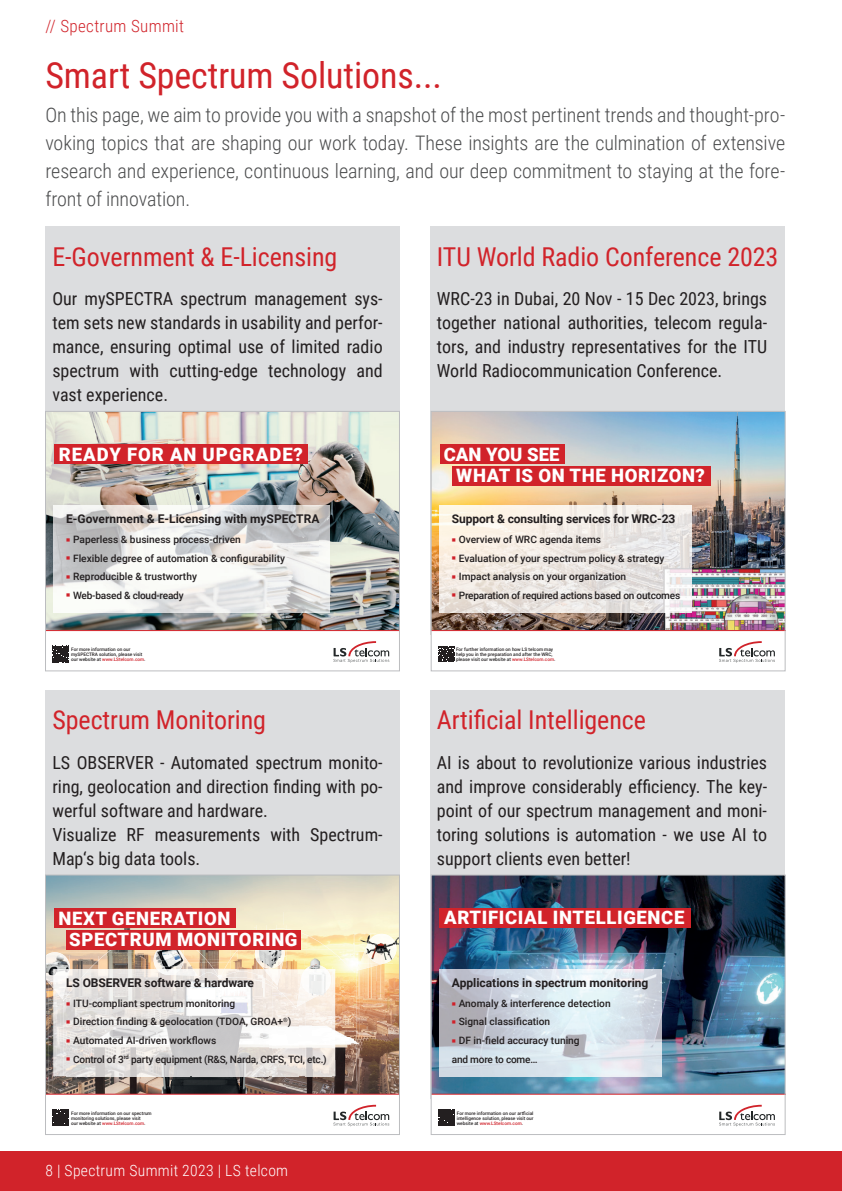
<style>
.page{position:relative;width:842px;height:1191px;background:#fff}
.page>*{position:absolute;margin:0;border:0;box-sizing:border-box;transform-origin:0 0}
.t1{font:36px "Roboto Condensed";letter-spacing:-.005em;color:#d1232a}
.t2{font:26px "Roboto Condensed";letter-spacing:-.005em;color:#d1232a}
.t3{font:300 20px/28px "Roboto Condensed";letter-spacing:-.005em;color:#4b4c4d;text-align:justify}
.t4{font:900 18.4px/21px "Roboto";letter-spacing:.035em;color:#fff}
.t5{font:900 18.4px "Roboto";letter-spacing:.055em;color:#fff}
.t6{font:18px/24px "Roboto Condensed";color:#231f20;text-align:justify}
.t7{font:300 17px "Roboto Condensed";letter-spacing:.02em;color:#d1232a}
.t8{font:300 15.6px "Roboto Condensed";letter-spacing:.02em;color:#fff}
.t9{font:700 12px "Roboto";color:#231f20}
.t10{font:500 10.2px/18.4px "Roboto";color:#231f20}
.t11{font:500 10.2px "Roboto";letter-spacing:-.02em;color:#231f20}
.t12{font:500 4.8px/5px "Roboto";color:#231f20}
.s1{color:#d0212a}
</style>
<div class="page">
<div style="left:0;top:1151px;width:842px;height:40px;background:#d1232a"></div>
<div style="left:45px;top:226px;width:355px;height:409px;background:#dcdddf"></div>
<img style="left:47px;top:413px;width:351px;height:217px">
<div style="left:54px;top:444px;width:254px;height:20px;background:#d1232a"></div>
<div style="left:46px;top:630px;width:353px;height:41px;background:#fff"></div>
<svg style="left:333px;top:641px;width:56px;height:21px"></svg>
<img style="left:54px;top:505px;width:275px;height:107px">
<svg style="left:53px;top:646px;width:16px;height:17px"></svg>
<hr style="left:46px;top:630px;width:353px;height:1px;background:#d1232a">
<div style="left:45px;top:411px;width:355px;height:260px;border:1px solid #bcbdc0"></div>
<div style="left:45px;top:690px;width:355px;height:408px;background:#dcdddf"></div>
<img style="left:47px;top:877px;width:346px;height:35px">
<img style="left:393px;top:877px;width:5px;height:48px">
<img style="left:47px;top:912px;width:207px;height:13px">
<img style="left:254px;top:912px;width:30px;height:13px">
<img style="left:284px;top:912px;width:92px;height:13px">
<img style="left:376px;top:912px;width:17px;height:13px">
<img style="left:353px;top:1008px;width:3px;height:73px">
<img style="left:356px;top:1008px;width:4px;height:85px">
<img style="left:360px;top:1008px;width:3px;height:85px">
<img style="left:335px;top:1008px;width:18px;height:51px">
<img style="left:47px;top:1008px;width:2px;height:85px">
<img style="left:49px;top:1008px;width:3px;height:85px">
<img style="left:52px;top:1008px;width:3px;height:85px">
<img style="left:363px;top:1008px;width:35px;height:85px">
<img style="left:333px;top:1059px;width:20px;height:22px">
<img style="left:55px;top:1076px;width:278px;height:17px">
<img style="left:333px;top:1081px;width:23px;height:12px">
<div style="left:54px;top:908px;width:182px;height:19px;background:#d1232a"></div>
<div style="left:46px;top:1094px;width:353px;height:40px;background:#fff"></div>
<svg style="left:333px;top:1104px;width:56px;height:22px"></svg>
<img style="left:67px;top:1008px;width:93px;height:68px">
<img style="left:193px;top:1008px;width:76px;height:68px">
<img style="left:332px;top:1008px;width:3px;height:68px">
<img style="left:160px;top:1008px;width:23px;height:68px">
<img style="left:183px;top:1008px;width:10px;height:68px">
<img style="left:269px;top:1008px;width:3px;height:67px">
<img style="left:272px;top:1008px;width:7px;height:68px">
<img style="left:63px;top:1008px;width:4px;height:66px">
<img style="left:54px;top:1008px;width:3px;height:68px">
<img style="left:279px;top:1008px;width:20px;height:68px">
<img style="left:57px;top:1008px;width:3px;height:67px">
<img style="left:60px;top:1008px;width:3px;height:65px">
<img style="left:312px;top:1008px;width:20px;height:68px">
<img style="left:305px;top:1008px;width:7px;height:62px">
<img style="left:302px;top:1008px;width:3px;height:68px">
<img style="left:299px;top:1008px;width:3px;height:68px">
<svg style="left:305px;top:1070px;width:7px;height:6px"></svg>
<svg style="left:47px;top:925px;width:351px;height:83px"></svg>
<svg style="left:53px;top:1109px;width:16px;height:17px"></svg>
<hr style="left:46px;top:1093px;width:353px;height:1px;background:#d1232a">
<div style="left:45px;top:875px;width:355px;height:259px;border:1px solid #bcbdc0"></div>
<div style="left:430px;top:226px;width:354px;height:409px;background:#dcdddf"></div>
<img style="left:433px;top:413px;width:350px;height:217px">
<div style="left:440px;top:444px;width:124px;height:20px;background:#d1232a"></div>
<div style="left:452px;top:466px;width:259px;height:19px;background:#d1232a"></div>
<div style="left:431px;top:630px;width:354px;height:41px;background:#fff"></div>
<svg style="left:719px;top:641px;width:56px;height:21px"></svg>
<img style="left:439px;top:505px;width:252px;height:107px">
<svg style="left:438px;top:646px;width:17px;height:16px"></svg>
<hr style="left:431px;top:630px;width:354px;height:1px;background:#d1232a">
<div style="left:431px;top:411px;width:354px;height:260px;border:1px solid #bcbdc0"></div>
<div style="left:430px;top:690px;width:354px;height:408px;background:#dcdddf"></div>
<img style="left:433px;top:877px;width:350px;height:216px">
<div style="left:440px;top:908px;width:251px;height:19px;background:#d1232a"></div>
<div style="left:431px;top:1094px;width:354px;height:40px;background:#fff"></div>
<svg style="left:719px;top:1104px;width:56px;height:22px"></svg>
<img style="left:439px;top:969px;width:222px;height:107px">
<hr style="left:431px;top:1093px;width:354px;height:1px;background:#d1232a">
<svg style="left:438px;top:1109px;width:17px;height:17px"></svg>
<div style="left:431px;top:875px;width:354px;height:259px;border:1px solid #bcbdc0"></div>
<p class="t7" style="left:45px;top:14px;width:140px">// Spectrum Summit</p>
<h1 class="t1" style="left:45px;top:50px;width:398px">Smart Spectrum Solutions...</h1>
<p class="t3" style="left:45px;top:100px;width:741px">On this page, we aim to provide you with a snapshot of the most pertinent trends and thought-pro&shy;voking topics that are shaping our work today. These insights are the culmination of extensive research and experience, continuous learning, and our deep commitment to staying at the fore&shy;front of innovation.</p>
<h2 class="t2" style="left:52px;top:238px;width:286px">E-Government &amp; E-Licensing</h2>
<h2 class="t2" style="left:437px;top:238px;width:343px">ITU World Radio Conference 2023</h2>
<p class="t6" style="left:52px;top:286px;width:332px">Our mySPECTRA spectrum management sys&shy;tem sets new standards in usability and perfor&shy;mance, ensuring optimal use of limited radio spectrum with cutting-edge technology and vast experience.</p>
<p class="t6" style="left:437px;top:286px;width:332px">WRC-23 in Dubai, 20 Nov - 15 Dec 2023, brings together national authorities, telecom regula&shy;tors, and industry representatives for the ITU World Radiocommunication Conference.</p>
<p class="t5" style="left:59px;top:441px;width:246px">READY FOR AN UPGRADE?</p>
<p class="t4" style="left:456px;top:442px;width:250px;line-height:21.6px;text-indent:-13px">CAN YOU SEE<br>WHAT IS ON THE HORIZON?</p>
<p class="t9" style="left:66px;top:510px;width:255px">E-Government &amp; E-Licensing with mySPECTRA</p>
<p class="t10" style="left:66px;top:530px;width:176px"><span class="s1">■</span> Paperless &amp; business process-driven</p>
<p class="t10" style="left:66px;top:548px;width:220px"><span class="s1">■</span> Flexible degree of automation &amp; configurability</p>
<p class="t10" style="left:66px;top:567px;width:132px"><span class="s1">■</span> Reproducible &amp; trustworthy</p>
<p class="t11" style="left:66px;top:588px;width:119px"><span class="s1">■</span> Web-based &amp; cloud-ready</p>
<p class="t9" style="left:452px;top:510px;width:225px">Support &amp; consulting services for WRC-23</p>
<p class="t10" style="left:452px;top:530px;width:151px"><span class="s1">■</span> Overview of WRC agenda items</p>
<p class="t10" style="left:452px;top:548px;width:214px"><span class="s1">■</span> Evaluation of your spectrum policy &amp; strategy</p>
<p class="t10" style="left:452px;top:567px;width:176px"><span class="s1">■</span> Impact analysis on your organization</p>
<p class="t11" style="left:452px;top:588px;width:230px"><span class="s1">■</span> Preparation of required actions based on outcomes</p>
<p class="t12" style="left:71px;top:646px;width:76px">For more information on our mySPECTRA solution, please visit our website at <span class="s1">www.LStelcom.com</span>.</p>
<p class="t12" style="left:456px;top:646px;width:101px">For further information on how LS telcom may help you in the preparation and after the WRC, please visit our website at <span class="s1">www.LStelcom.com</span>.</p>
<h2 class="t2" style="left:52px;top:702px;width:215px">Spectrum Monitoring</h2>
<h2 class="t2" style="left:437px;top:702px;width:211px">Artificial Intelligence</h2>
<p class="t6" style="left:52px;top:749px;width:332px;text-align:left">LS OBSERVER - Automated spectrum monito&shy;ring, geolocation and direction finding with po&shy;werful software and hardware.<br>Visualize RF measurements with Spectrum-Map‘s big data tools.</p>
<p class="t6" style="left:437px;top:749px;width:332px">AI is about to revolutionize various industries and improve considerably efficiency. The key&shy;point of our spectrum management and moni&shy;toring solutions is automation - we use AI to support clients even better!</p>
<p class="t4" style="left:69px;top:907px;width:230px;text-indent:-11px">NEXT GENERATION<br>SPECTRUM MONITORING</p>
<p class="t9" style="left:66px;top:974px;width:189px">LS OBSERVER software &amp; hardware</p>
<p class="t10" style="left:66px;top:993px;width:171px"><span class="s1">■</span> ITU-compliant spectrum monitoring</p>
<p class="t10" style="left:66px;top:1012px;width:227px"><span class="s1">■</span> Direction finding &amp; geolocation (TDOA, GROA+<sup>®</sup>)</p>
<p class="t10" style="left:66px;top:1030px;width:152px"><span class="s1">■</span> Automated AI-driven workflows</p>
<p class="t11" style="left:66px;top:1051px;width:262px"><span class="s1">■</span> Control of 3<sup>rd</sup> party equipment (R&amp;S, Narda, CRFS, TCI, etc.)</p>
<p class="t4" style="left:444px;top:906px;width:242px">ARTIFICIAL INTELLIGENCE</p>
<p class="t9" style="left:452px;top:974px;width:198px">Applications in spectrum monitoring</p>
<p class="t10" style="left:452px;top:993px;width:160px"><span class="s1">■</span> Anomaly &amp; interference detection</p>
<p class="t10" style="left:452px;top:1012px;width:100px"><span class="s1">■</span> Signal classification</p>
<p class="t10" style="left:452px;top:1030px;width:129px"><span class="s1">■</span> DF in-field accuracy tuning and more to come…</p>
<p class="t12" style="left:71px;top:1110px;width:82px">For more information on our spectrum monitoring solutions, please visit<br>our website at <span class="s1">www.LStelcom.com</span>.</p>
<p class="t12" style="left:457px;top:1110px;width:78px;text-align:justify">For more information on our artficial intelligence solution, please visit our website at <span class="s1">www.LStelcom.com</span>.</p>
<p class="t8" style="left:45px;top:1159px;width:244px">8 | Spectrum Summit 2023 | LS telcom</p>
</div>
